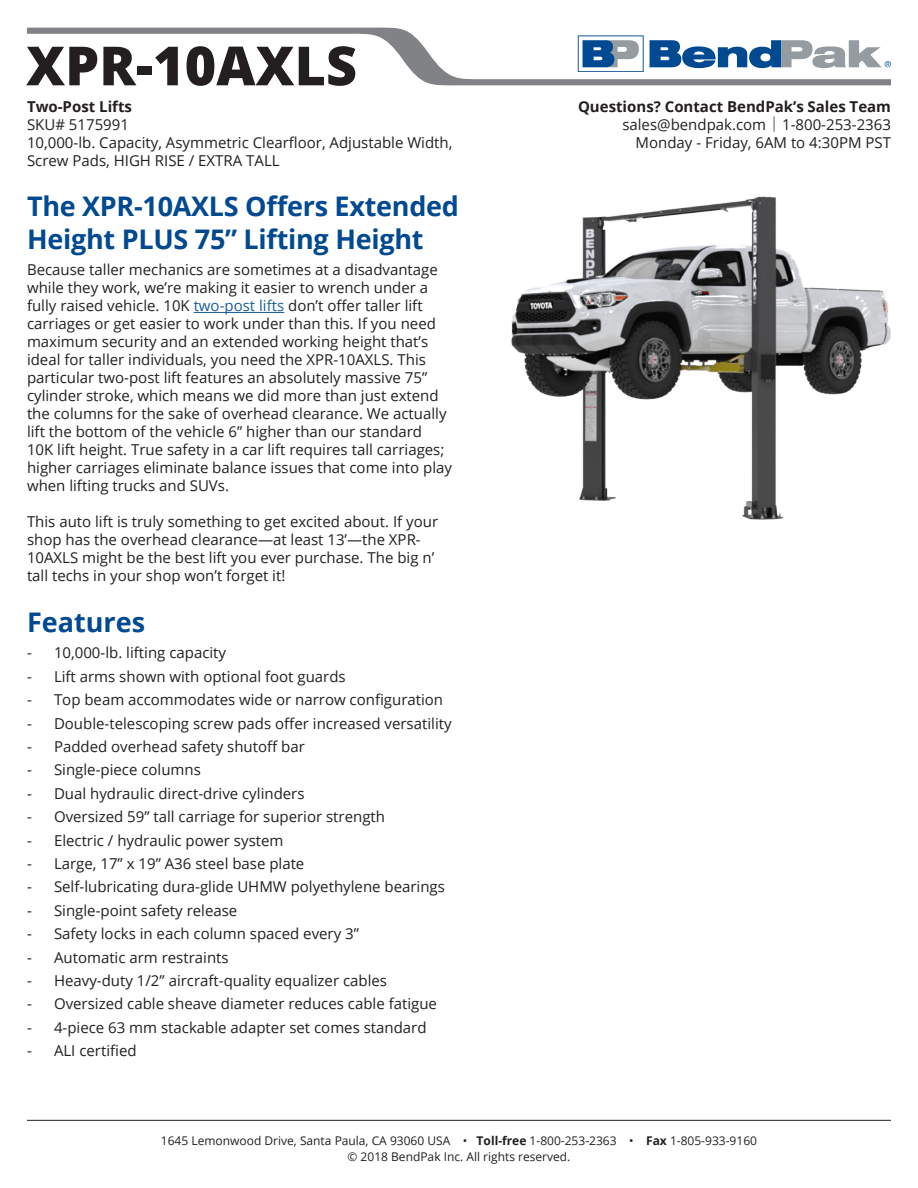
<style>
.page{position:relative;width:918px;height:1188px;background:#fff}
.page>*{position:absolute;margin:0;border:0;box-sizing:border-box;transform-origin:0 0}
.t1{font:800 54px "Open Sans";color:#231f20}
.t2{font:700 27px/32.4px "Open Sans";letter-spacing:-.01em;color:#014990}
.t3{font:15px/18px "Open Sans";color:#231f20}
.t4{font:700 15px "Open Sans";color:#231f20}
.t5{font:12px "Open Sans";color:#231f20}
.s1{color:#175d9e}
.s2{font-weight:300}
.s3{font-weight:700}
</style>
<div class="page">
<svg style="left:27px;top:27px;width:864px;height:58px"></svg>
<img style="left:511px;top:196px;width:380px;height:324px">
<hr style="left:194px;top:312px;width:90px;height:1px;background:#175d9e">
<hr style="left:27px;top:1120px;width:864px;height:1px;background:#231f20">
<svg style="left:650px;top:40px;width:241px;height:28px"></svg>
<svg style="left:578px;top:35px;width:66px;height:37px"></svg>
<p class="t1" style="left:26px;top:25px;width:333px">XPR-10AXLS</p>
<p class="t4" style="left:27px;top:96px;width:107px">Two-Post Lifts</p>
<p class="t3" style="left:27px;top:115px;width:104px">SKU# 5175991</p>
<p class="t3" style="left:27px;top:133px;width:427px">10,000-lb. Capacity, Asymmetric Clearfloor, Adjustable Width,</p>
<p class="t3" style="left:27px;top:151px;width:254px">Screw Pads, HIGH RISE / EXTRA TALL</p>
<p class="t2" style="left:27px;top:190px;width:434px">The XPR-10AXLS Offers Extended<br>Height PLUS 75” Lifting Height</p>
<p class="t3" style="left:27px;top:261px;width:427px">Because taller mechanics are sometimes at a disadvantage while they work, we’re making it easier to wrench under a fully raised vehicle. 10K <span class="s1">two-post lifts</span> don’t offer taller lift carriages or get easier to work under than this. If you need maximum security and an extended working height that’s ideal for taller individuals, you need the XPR-10AXLS. This particular two-post lift features an absolutely massive 75” cylinder stroke, which means we did more than just extend the columns for the sake of overhead clearance. We actually lift the bottom of the vehicle 6” higher than our standard 10K lift height. True safety in a car lift requires tall carriages; higher carriages eliminate balance issues that come into play when lifting trucks and SUVs.</p>
<p class="t3" style="left:27px;top:513px;width:413px">This auto lift is truly something to get excited about. If your shop has the overhead clearance—at least 13’—the XPR-10AXLS might be the best lift you ever purchase. The big n’ tall techs in your shop won’t forget it!</p>
<p class="t2" style="left:27px;top:605px;width:120px">Features</p>
<p class="t3" style="left:27px;top:644px;width:201px">- 10,000-lb. lifting capacity</p>
<p class="t3" style="left:27px;top:667px;width:320px">- Lift arms shown with optional foot guards</p>
<p class="t3" style="left:27px;top:690px;width:418px">- Top beam accommodates wide or narrow configuration</p>
<p class="t3" style="left:27px;top:714px;width:426px">- Double-telescoping screw pads offer increased versatility</p>
<p class="t3" style="left:27px;top:737px;width:279px">- Padded overhead safety shutoff bar</p>
<p class="t3" style="left:27px;top:761px;width:175px">- Single-piece columns</p>
<p class="t3" style="left:27px;top:784px;width:279px">- Dual hydraulic direct-drive cylinders</p>
<p class="t3" style="left:27px;top:807px;width:360px">- Oversized 59” tall carriage for superior strength</p>
<p class="t3" style="left:27px;top:831px;width:258px">- Electric / hydraulic power system</p>
<p class="t3" style="left:27px;top:854px;width:279px">- Large, 17” x 19” A36 steel base plate</p>
<p class="t3" style="left:27px;top:878px;width:419px">- Self-lubricating dura-glide UHMW polyethylene bearings</p>
<p class="t3" style="left:27px;top:901px;width:212px">- Single-point safety release</p>
<p class="t3" style="left:27px;top:924px;width:334px">- Safety locks in each column spaced every 3”</p>
<p class="t3" style="left:27px;top:948px;width:203px">- Automatic arm restraints</p>
<p class="t3" style="left:27px;top:971px;width:362px">- Heavy-duty 1/2” aircraft-quality equalizer cables</p>
<p class="t3" style="left:27px;top:995px;width:412px">- Oversized cable sheave diameter reduces cable fatigue</p>
<p class="t3" style="left:27px;top:1018px;width:401px">- 4-piece 63 mm stackable adapter set comes standard</p>
<p class="t3" style="left:27px;top:1041px;width:111px">- ALI certified</p>
<p class="t4" style="left:578px;top:96px;width:314px">Questions? Contact BendPak’s Sales Team</p>
<p class="t3" style="left:622px;top:115px;width:270px">sales@bendpak.com <span class="s2">|</span> 1-800-253-2363</p>
<p class="t3" style="left:636px;top:133px;width:257px">Monday - Friday, 6AM to 4:30PM PST</p>
<p class="t5" style="left:161px;top:1133px;width:598px">1645 Lemonwood Drive, Santa Paula, CA 93060 USA • <span class="s3">Toll-free</span> 1-800-253-2363 • <span class="s3">Fax</span> 1-805-933-9160</p>
<p class="t5" style="left:348px;top:1148px;width:224px">© 2018 BendPak Inc. All rights reserved.</p>
</div>
